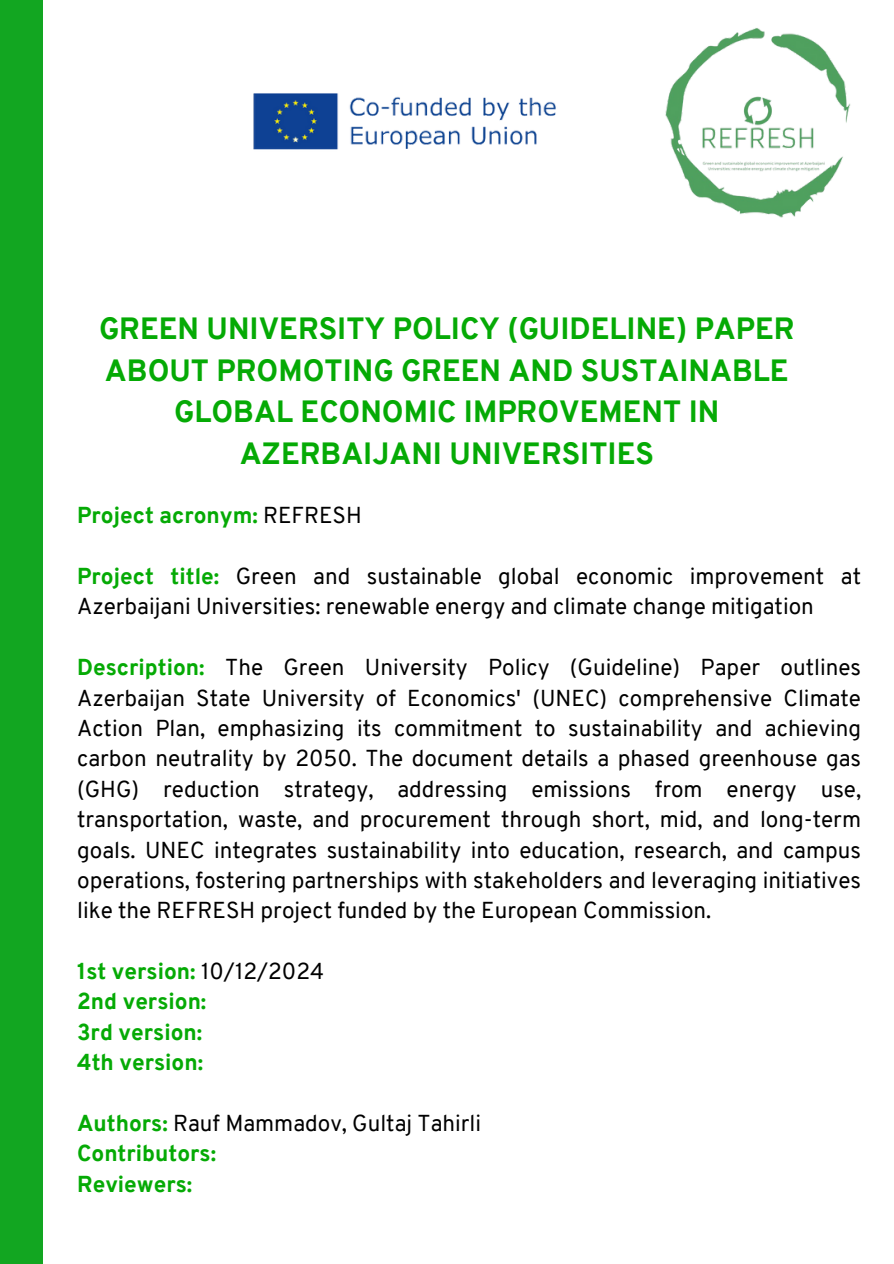
<style>
.page{position:relative;width:894px;height:1264px;background:#fff}
.page>*{position:absolute;margin:0;border:0;box-sizing:border-box;transform-origin:0 0}
.t1{font:800 30px/41.7px "Overpass";color:#05aa05;text-align:center}
.t2{font:22.5px/30.3px "Overpass";color:#000}
.t3{font:800 22.5px "Overpass";color:#05aa05}
.s1{font-weight:400;color:#000}
.s2{font-weight:800;color:#05aa05}
</style>
<div class="page">
<div style="left:0;top:0;width:43px;height:1263px;background:#12a621"></div>
<img style="left:665px;top:28px;width:186px;height:190px">
<img style="left:253px;top:93px;width:303px;height:57px">
<p class="t1" style="left:99px;top:311px;width:696px">GREEN UNIVERSITY POLICY (GUIDELINE) PAPER ABOUT PROMOTING GREEN AND SUSTAINABLE GLOBAL ECONOMIC IMPROVEMENT IN AZERBAIJANI UNIVERSITIES</p>
<p class="t3" style="left:77px;top:506px;width:286px">Project acronym: <span class="s1">REFRESH</span></p>
<h1 class="t2" style="left:77px;top:563px;width:785px"><span class="s2">Project title:</span> Green and sustainable global economic improvement at<br>Azerbaijani Universities: renewable energy and climate change mitigation</h1>
<p class="t2" style="left:77px;top:654px;width:785px;text-align:justify"><span class="s2">Description:</span> The Green University Policy (Guideline) Paper outlines Azerbaijan State University of Economics' (UNEC) comprehensive Climate Action Plan, emphasizing its commitment to sustainability and achieving carbon neutrality by 2050. The document details a phased greenhouse gas (GHG) reduction strategy, addressing emissions from energy use, transportation, waste, and procurement through short, mid, and long-term goals. UNEC integrates sustainability into education, research, and campus operations, fostering partnerships with stakeholders and leveraging initiatives like the REFRESH project funded by the European Commission.</p>
<p class="t3" style="left:77px;top:962px;width:248px">1st version: <span class="s1">10/12/2024</span></p>
<p class="t3" style="left:77px;top:992px;width:131px">2nd version:</p>
<p class="t3" style="left:77px;top:1022px;width:127px">3rd version:</p>
<p class="t3" style="left:77px;top:1053px;width:127px">4th version:</p>
<p class="t2" style="left:77px;top:1110px;width:405px"><span class="s2">Authors:</span> Rauf Mammadov, Gultaj Tahirli</p>
<p class="t3" style="left:77px;top:1144px;width:140px">Contributors:</p>
<p class="t3" style="left:77px;top:1174px;width:117px">Reviewers:</p>
</div>
